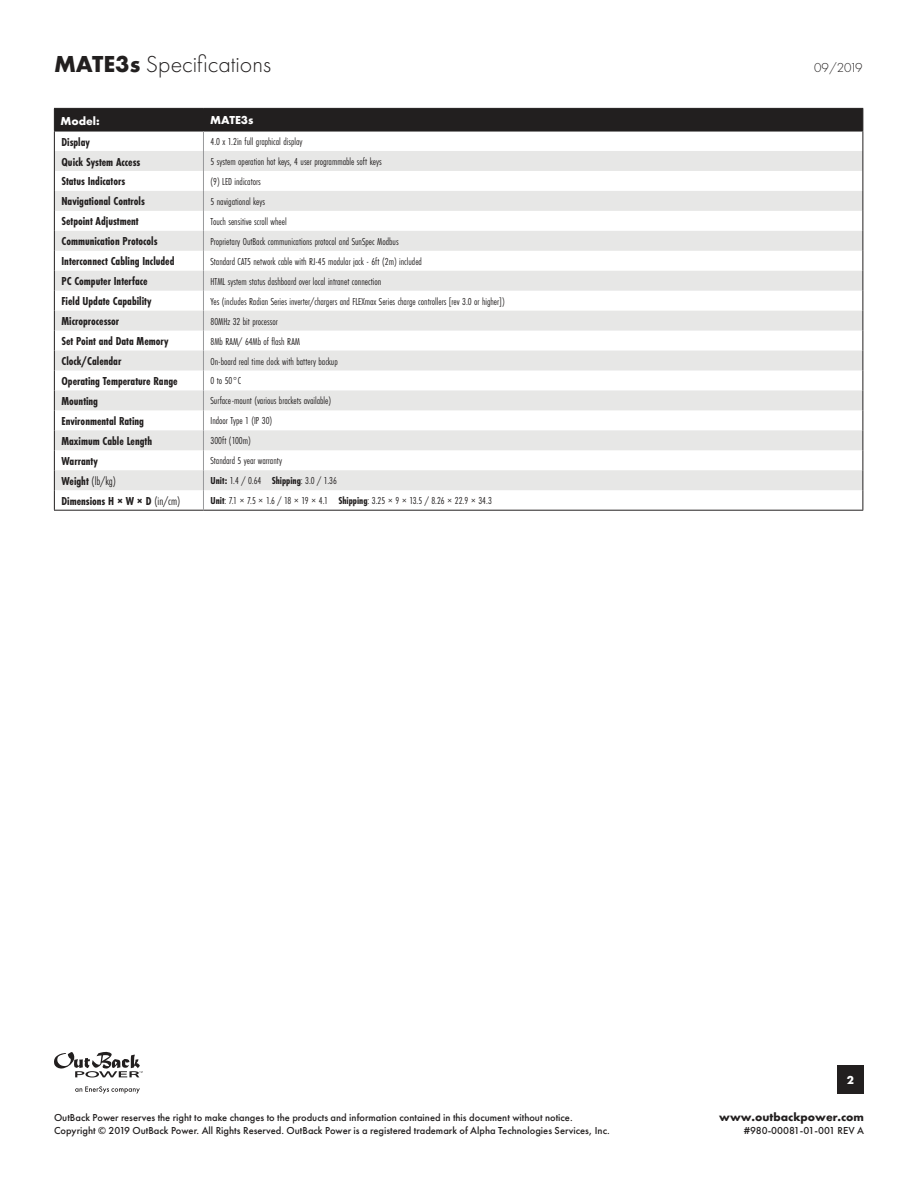
<style>
.page{position:relative;width:918px;height:1188px;background:#fff}
.page>*{position:absolute;margin:0;border:0;box-sizing:border-box;transform-origin:0 0}
.t1{font:300 24px "Futura PT";color:#221f1f}
.t2{font:300 13.5px "Futura PT";letter-spacing:-.07em;color:#221f1f}
.t3{font:700 12px "Futura PT Cond";color:#221f1f}
.t4{font:700 12px "Futura PT";color:#221f1f}
.t5{font:700 12px "Futura PT";color:#fff}
.t6{font:12px "Futura PT Cond";color:#221f1f}
.t7{font:10.5px "Futura PT Cond";color:#221f1f}
.t8{font:500 10.5px/12.6px "Futura PT";color:#221f1f}
.s1{font-weight:700}
.s2{font-weight:400}
</style>
<div class="page">
<div style="left:837px;top:1065px;width:27px;height:28px;background:#221f1f"></div>
<svg style="left:54px;top:1052px;width:89px;height:42px"></svg>
<hr style="left:54px;top:510px;width:149px;height:1px;background:#221f1f">
<hr style="left:203px;top:510px;width:660px;height:1px;background:#221f1f">
<svg style="left:54px;top:108px;width:810px;height:402px"></svg>
<h1 class="t1" style="left:54px;top:54px;width:219px"><span class="s1">MATE3s</span> Specifications</h1>
<p class="t2" style="left:814px;top:62px;width:50px">09/2019</p>
<p class="t5" style="left:60px;top:116px;width:41px">Model:</p>
<p class="t5" style="left:210px;top:115px;width:45px">MATE3s</p>
<p class="t3" style="left:61px;top:137px;width:30px">Display</p>
<p class="t7" style="left:211px;top:137px;width:93px">4.0 x 1.2in full graphical display</p>
<p class="t3" style="left:61px;top:157px;width:80px">Quick System Access</p>
<p class="t7" style="left:211px;top:157px;width:173px">5 system operation hot keys, 4 user programmable soft keys</p>
<p class="t3" style="left:61px;top:177px;width:65px">Status Indicators</p>
<p class="t7" style="left:211px;top:177px;width:52px">(9) LED indicators</p>
<p class="t3" style="left:61px;top:197px;width:85px">Navigational Controls</p>
<p class="t7" style="left:211px;top:197px;width:56px">5 navigational keys</p>
<p class="t3" style="left:61px;top:217px;width:79px">Setpoint Adjustment</p>
<p class="t7" style="left:211px;top:217px;width:78px">Touch sensitive scroll wheel</p>
<p class="t3" style="left:61px;top:236px;width:98px">Communication Protocols</p>
<p class="t7" style="left:211px;top:237px;width:190px">Proprietary OutBack communications protocol and SunSpec Modbus</p>
<p class="t3" style="left:61px;top:256px;width:115px">Interconnect Cabling Included</p>
<p class="t7" style="left:211px;top:257px;width:213px">Standard CAT5 network cable with RJ-45 modular jack - 6ft (2m) included</p>
<p class="t3" style="left:61px;top:276px;width:88px">PC Computer Interface</p>
<p class="t7" style="left:211px;top:277px;width:172px">HTML system status dashboard over local intranet connection</p>
<p class="t3" style="left:61px;top:296px;width:92px">Field Update Capability</p>
<p class="t7" style="left:211px;top:297px;width:296px">Yes (includes Radian Series inverter/chargers and FLEXmax Series charge controllers [rev 3.0 or higher])</p>
<p class="t3" style="left:61px;top:316px;width:59px">Microprocessor</p>
<p class="t7" style="left:211px;top:317px;width:69px">80MHz 32 bit processor</p>
<p class="t3" style="left:61px;top:336px;width:109px">Set Point and Data Memory</p>
<p class="t7" style="left:211px;top:337px;width:91px">8Mb RAM/ 64Mb of flash RAM</p>
<p class="t3" style="left:61px;top:356px;width:61px">Clock/Calendar</p>
<p class="t7" style="left:211px;top:357px;width:129px">On-board real time clock with battery backup</p>
<p class="t3" style="left:61px;top:376px;width:118px">Operating Temperature Range</p>
<p class="t7" style="left:211px;top:377px;width:32px">0 to 50°C</p>
<p class="t3" style="left:61px;top:396px;width:38px">Mounting</p>
<p class="t7" style="left:211px;top:397px;width:122px">Surface-mount (various brackets available)</p>
<p class="t3" style="left:61px;top:416px;width:84px">Environmental Rating</p>
<p class="t7" style="left:211px;top:417px;width:63px">Indoor Type 1 (IP 30)</p>
<p class="t3" style="left:61px;top:436px;width:92px">Maximum Cable Length</p>
<p class="t7" style="left:211px;top:437px;width:42px">300ft (100m)</p>
<p class="t3" style="left:61px;top:456px;width:38px">Warranty</p>
<p class="t7" style="left:211px;top:457px;width:73px">Standard 5 year warranty</p>
<p class="t6" style="left:61px;top:476px;width:56px"><span class="s1">Weight</span> (lb/kg)</p>
<p class="t7" style="left:211px;top:476px;width:128px"><span class="s1">Unit:</span> 1.4 / 0.64 <span class="s1">Shipping</span>: 3.0 / 1.36</p>
<p class="t3" style="left:61px;top:496px;width:120px">Dimensions H × W × D <span class="s2">(in/cm)</span></p>
<p class="t7" style="left:211px;top:496px;width:283px"><span class="s1">Unit</span>: 7.1 × 7.5 × 1.6 / 18 × 19 × 4.1 <span class="s1">Shipping</span>: 3.25 × 9 × 13.5 / 8.26 × 22.9 × 34.3</p>
<p class="t8" style="left:54px;top:1112px;width:557px">OutBack Power reserves the right to make changes to the products and information contained in this document without notice.<br>Copyright © 2019 OutBack Power. All Rights Reserved. OutBack Power is a registered trademark of Alpha Technologies Services, Inc.</p>
<p class="t5" style="left:847px;top:1075px;width:9px">2</p>
<p class="t4" style="left:719px;top:1113px;width:146px">www.outbackpower.com</p>
<p class="t8" style="left:744px;top:1125px;width:122px">#980-00081-01-001 REV A</p>
</div>
